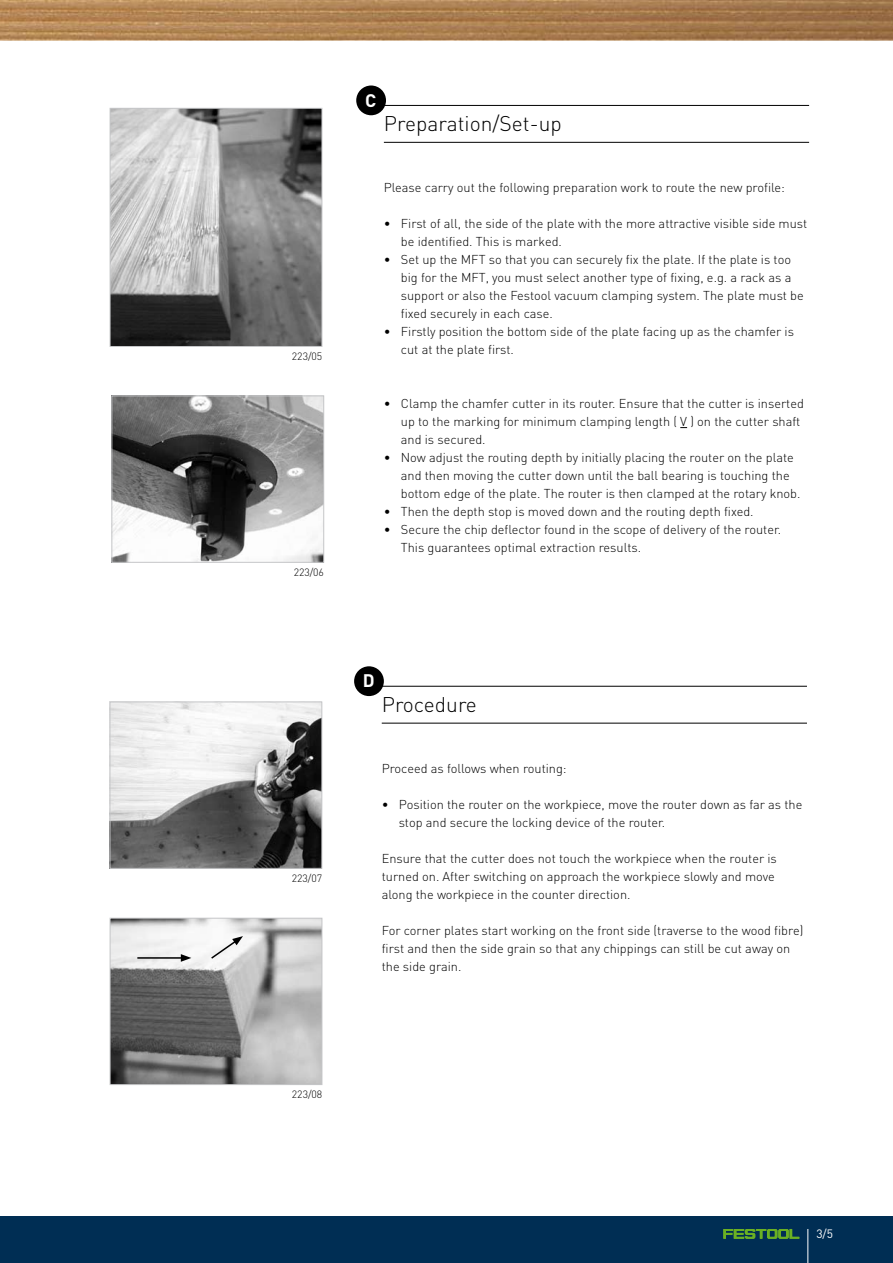
<style>
.page{position:relative;width:893px;height:1263px;background:#fff}
.page>*{position:absolute;margin:0;border:0;box-sizing:border-box;transform-origin:0 0}
.t1{font:300 21px "DIN Pro";color:#000}
.t2{font:700 18px "DIN Pro";color:#fff}
.t3{font:300 12.75px/18px "DIN Pro";color:#000}
.t4{font:12px "DIN Pro";color:#fff}
.t5{font:300 10.5px "DIN Pro";letter-spacing:-.005em;color:#000}
</style>
<div class="page">
<div style="left:0;top:1216px;width:893px;height:47px;background:#002e54"></div>
<img style="left:0;top:0;width:893px;height:41px">
<svg style="left:723px;top:1229px;width:76px;height:10px"></svg>
<hr style="left:807px;top:1229px;width:1px;height:34px;background:#fff">
<div style="left:356px;top:85px;width:30px;height:30px;background:#000;border-radius:50%"></div>
<hr style="left:384px;top:105px;width:425px;height:1px;background:#000">
<hr style="left:384px;top:142px;width:425px;height:1px;background:#000">
<img style="left:112px;top:110px;width:208px;height:235px">
<div style="left:110px;top:108px;width:212px;height:239px;border:1px solid #c5c6c8"></div>
<img style="left:114px;top:398px;width:208px;height:163px">
<div style="left:112px;top:396px;width:212px;height:167px;border:1px solid #c5c6c8"></div>
<div style="left:354px;top:666px;width:30px;height:30px;background:#000;border-radius:50%"></div>
<hr style="left:382px;top:686px;width:425px;height:1px;background:#000">
<hr style="left:382px;top:723px;width:425px;height:1px;background:#000">
<img style="left:112px;top:704px;width:208px;height:163px">
<div style="left:110px;top:702px;width:212px;height:167px;border:1px solid #c5c6c8"></div>
<img style="left:112px;top:920px;width:208px;height:163px">
<div style="left:110px;top:918px;width:212px;height:167px;border:1px solid #c5c6c8"></div>
<hr style="left:137px;top:957px;width:46px;height:2px;background:#000">
<svg style="left:181px;top:954px;width:10px;height:8px"></svg>
<svg style="left:210px;top:936px;width:33px;height:24px"></svg>
<p class="t5" style="left:292px;top:349px;width:32px">223/05</p>
<p class="t5" style="left:294px;top:565px;width:32px">223/06</p>
<p class="t5" style="left:292px;top:871px;width:32px">223/07</p>
<h2 class="t2" style="left:365px;top:88px;width:13px">C</h2>
<h1 class="t1" style="left:384px;top:109px;width:179px">Preparation/Set-up</h1>
<p class="t3" style="left:384px;top:178px;width:402px">Please carry out the following preparation work to route the new profile:</p>
<p class="t3" style="left:401px;top:214px;width:408px;text-indent:-17px">• First of all, the side of the plate with the more attractive visible side must be identified. This is marked.</p>
<p class="t3" style="left:401px;top:250px;width:404px;text-indent:-17px">• Set up the MFT so that you can securely fix the plate. If the plate is too big for the MFT, you must select another type of fixing, e.g. a rack as a support or also the Festool vacuum clamping system. The plate must be fixed securely in each case.</p>
<p class="t3" style="left:401px;top:322px;width:395px;text-indent:-17px">• Firstly position the bottom side of the plate facing up as the chamfer is cut at the plate first.</p>
<p class="t3" style="left:401px;top:394px;width:405px;text-indent:-17px">• Clamp the chamfer cutter in its router. Ensure that the cutter is inserted up to the marking for minimum clamping length ( V ) on the cutter shaft and is secured.</p>
<p class="t3" style="left:401px;top:448px;width:401px;text-indent:-17px">• Now adjust the routing depth by initially placing the router on the plate and then moving the cutter down until the ball bearing is touching the bottom edge of the plate. The router is then clamped at the rotary knob.</p>
<p class="t3" style="left:384px;top:502px;width:371px">• Then the depth stop is moved down and the routing depth fixed.</p>
<p class="t3" style="left:401px;top:520px;width:382px;text-indent:-17px">• Secure the chip deflector found in the scope of delivery of the router.<br>This guarantees optimal extraction results.</p>
<h2 class="t2" style="left:363px;top:669px;width:13px">D</h2>
<h1 class="t1" style="left:382px;top:690px;width:97px">Procedure</h1>
<p class="t3" style="left:382px;top:758px;width:186px">Proceed as follows when routing:</p>
<p class="t3" style="left:399px;top:794px;width:405px;text-indent:-17px">• Position the router on the workpiece, move the router down as far as the stop and secure the locking device of the router.</p>
<p class="t3" style="left:382px;top:848px;width:397px">Ensure that the cutter does not touch the workpiece when the router is turned on. After switching on approach the workpiece slowly and move along the workpiece in the counter direction.</p>
<p class="t3" style="left:382px;top:920px;width:423px">For corner plates start working on the front side (traverse to the wood fibre) first and then the side grain so that any chippings can still be cut away on the side grain.</p>
<p class="t5" style="left:292px;top:1087px;width:32px">223/08</p>
<p class="t4" style="left:816px;top:1225px;width:18px">3/5</p>
</div>
